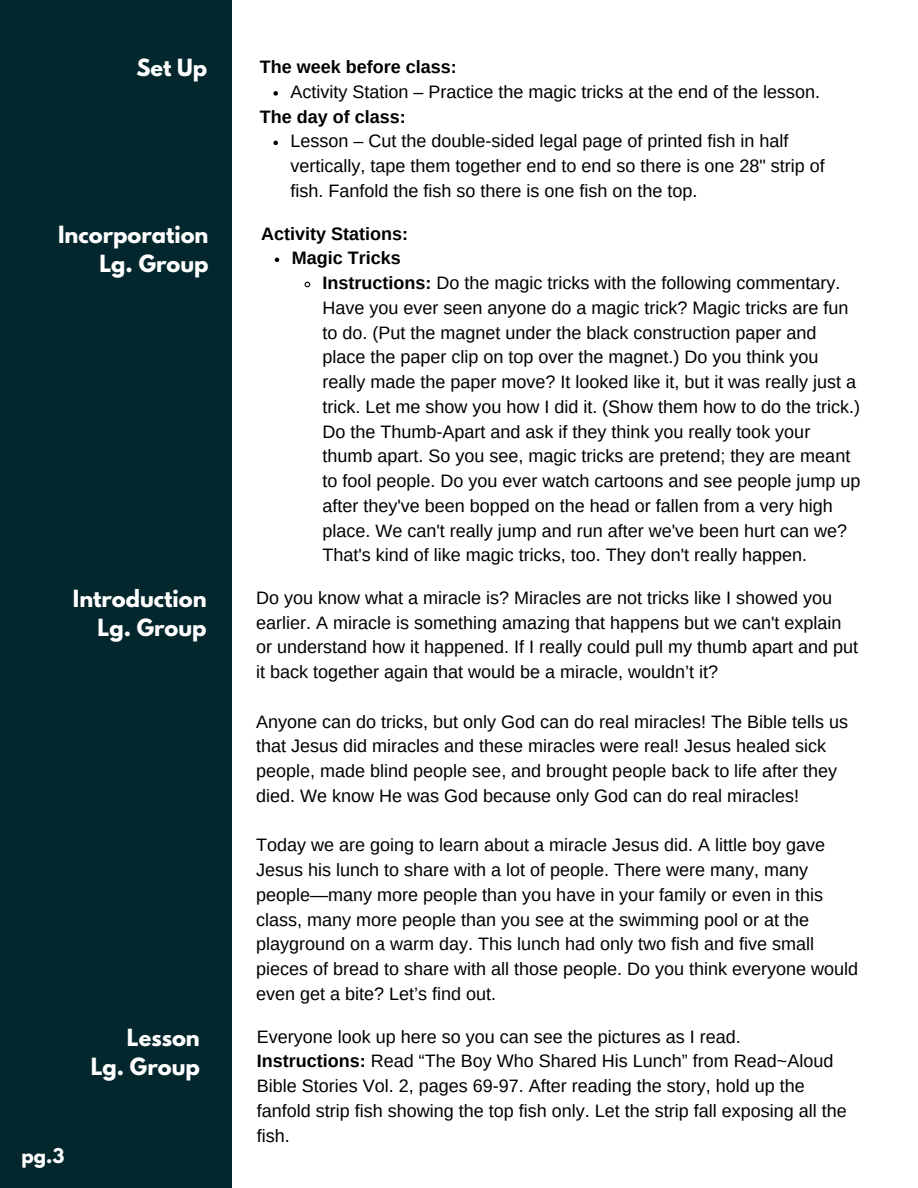
<style>
.page{position:relative;width:918px;height:1188px;background:#fff}
.page>*{position:absolute;margin:0;border:0;box-sizing:border-box;transform-origin:0 0}
.t1{font:700 21px/29.2px "League Spartan";color:#fff;text-align:right}
.t2{font:18px/24.8px "Arimo";color:#000}
.t3{font:18px/24.8px "Arimo";color:#000}
.t4{font:700 18px "Arimo";color:#000}
.t5{font:700 18px "League Spartan";color:#fff}
.s1{font-weight:700}
</style>
<div class="page">
<div style="left:0;top:0;width:232px;height:1188px;background:#03272d"></div>
<svg style="left:273px;top:91px;width:5px;height:5px"></svg>
<svg style="left:273px;top:141px;width:5px;height:4px"></svg>
<svg style="left:275px;top:258px;width:4px;height:4px"></svg>
<svg style="left:304px;top:281px;width:7px;height:7px"></svg>
<h2 class="t1" style="left:136px;top:56px;width:72px">Set Up</h2>
<h2 class="t4" style="left:260px;top:57px;width:198px">The week before class:</h2>
<h1 class="t2" style="left:291px;top:79px;width:531px">Activity Station – Practice the magic tricks at the end of the lesson.</h1>
<h2 class="t4" style="left:260px;top:106px;width:147px">The day of class:</h2>
<p class="t2" style="left:291px;top:129px;width:536px">Lesson – Cut the double-sided legal page of printed fish in half vertically, tape them together end to end so there is one 28" strip of fish. Fanfold the fish so there is one fish on the top.</p>
<p class="t1" style="left:58px;top:222px;width:152px">Incorporation<br>Lg. Group</p>
<p class="t4" style="left:261px;top:223px;width:148px">Activity Stations:</p>
<h1 class="t4" style="left:292px;top:248px;width:110px">Magic Tricks</h1>
<p class="t2" style="left:322px;top:270px;width:539px"><span class="s1">Instructions:</span> Do the magic tricks with the following commentary.<br>Have you ever seen anyone do a magic trick? Magic tricks are fun to do. (Put the magnet under the black construction paper and place the paper clip on top over the magnet.) Do you think you really made the paper move? It looked like it, but it was really just a trick. Let me show you how I did it. (Show them how to do the trick.)<br>Do the Thumb-Apart and ask if they think you really took your thumb apart. So you see, magic tricks are pretend; they are meant to fool people. Do you ever watch cartoons and see people jump up after they've been bopped on the head or fallen from a very high place. We can't really jump and run after we've been hurt can we?<br>That's kind of like magic tricks, too. They don't really happen.</p>
<p class="t1" style="left:73px;top:587px;width:135px">Introduction<br>Lg. Group</p>
<p class="t2" style="left:256px;top:585px;width:603px">Do you know what a miracle is? Miracles are not tricks like I showed you earlier. A miracle is something amazing that happens but we can't explain or understand how it happened. If I really could pull my thumb apart and put it back together again that would be a miracle, wouldn’t it?</p>
<h1 class="t2" style="left:256px;top:709px;width:593px">Anyone can do tricks, but only God can do real miracles! The Bible tells us that Jesus did miracles and these miracles were real! Jesus healed sick people, made blind people see, and brought people back to life after they died. We know He was God because only God can do real miracles!</h1>
<h2 class="t2" style="left:256px;top:833px;width:603px">Today we are going to learn about a miracle Jesus did. A little boy gave Jesus his lunch to share with a lot of people. There were many, many people—many more people than you have in your family or even in this class, many more people than you see at the swimming pool or at the playground on a warm day. This lunch had only two fish and five small pieces of bread to share with all those people. Do you think everyone would even get a bite? Let’s find out.</h2>
<p class="t1" style="left:91px;top:1025px;width:111px">Lesson<br>Lg. Group</p>
<h1 class="t3" style="left:257px;top:1024px;width:485px">Everyone look up here so you can see the pictures as I read.</h1>
<p class="t3" style="left:257px;top:1049px;width:591px"><span class="s1">Instructions:</span> Read “The Boy Who Shared His Lunch” from Read~Aloud Bible Stories Vol. 2, pages 69-97. After reading the story, hold up the fanfold strip fish showing the top fish only. Let the strip fall exposing all the fish.</p>
<p class="t5" style="left:22px;top:1146px;width:44px">pg.3</p>
</div>
